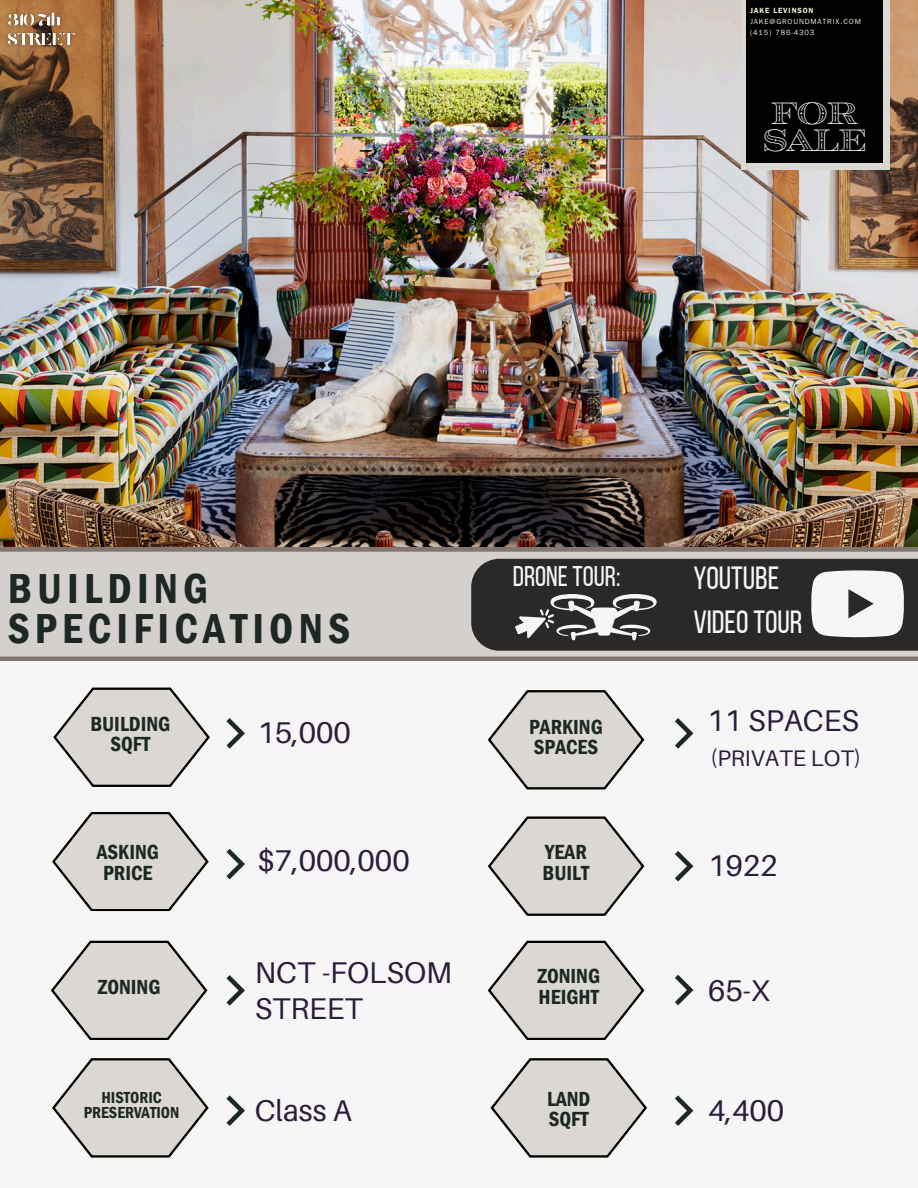
<style>
.page{position:relative;width:918px;height:1188px;background:#f6f6f6}
.page>*{position:absolute;margin:0;border:0;box-sizing:border-box;transform-origin:0 0}
.t1{font:43.05px/39.6px "Franklin Gothic LT Pro Dm Cn";letter-spacing:.12em;color:#1d2825}
.t2{font:32.1px/43.8px "Bebas Neue";color:#f6f6f6}
.t3{font:31.05px/27px "Rosella Deco";letter-spacing:-.05em;color:#f6f6f6}
.t4{font:30px/36px "Aileron";color:#2c1d3a}
.t5{font:28.35px "Bebas Neue";color:#f6f6f6}
.t6{font:22.5px "Aileron";color:#2c1d3a}
.t7{font:21px/20.2px "Franklin Gothic LT Pro Dm Cn";color:#1d2825}
.t8{font:16.35px "Franklin Gothic LT Pro Dm Cn";color:#1d2825}
.t9{font:7.5px "Franklin Gothic LT Pro";letter-spacing:.11em;color:#f2eddb}
.t10{font:7.5px "Franklin Gothic LT Pro Dm";letter-spacing:.11em;color:#f2eddb}
</style>
<div class="page">
<img style="left:0;top:0;width:918px;height:547px">
<svg style="left:118px;top:417px;width:5px;height:4px"></svg>
<svg style="left:0;top:547px;width:918px;height:114px;background:#c9c3c0"></svg>
<svg style="left:488px;top:690px;width:156px;height:99px"></svg>
<svg style="left:488px;top:817px;width:156px;height:99px"></svg>
<svg style="left:488px;top:941px;width:156px;height:99px"></svg>
<svg style="left:675px;top:718px;width:18px;height:31px"></svg>
<svg style="left:675px;top:851px;width:18px;height:31px"></svg>
<svg style="left:675px;top:975px;width:18px;height:30px"></svg>
<svg style="left:53px;top:688px;width:157px;height:99px"></svg>
<svg style="left:52px;top:812px;width:157px;height:99px"></svg>
<svg style="left:51px;top:941px;width:156px;height:99px"></svg>
<svg style="left:226px;top:718px;width:19px;height:31px"></svg>
<svg style="left:226px;top:849px;width:19px;height:30px"></svg>
<svg style="left:226px;top:975px;width:19px;height:31px"></svg>
<div style="left:741px;top:0;width:148px;height:169px;background:#dbd7d2"></div>
<div style="left:746px;top:0;width:136px;height:163px;background:#000"></div>
<svg style="left:52px;top:1058px;width:157px;height:100px"></svg>
<svg style="left:490px;top:1058px;width:157px;height:100px"></svg>
<svg style="left:226px;top:1096px;width:19px;height:30px"></svg>
<svg style="left:675px;top:1096px;width:18px;height:30px"></svg>
<svg style="left:471px;top:559px;width:447px;height:92px"></svg>
<img style="left:2px;top:6px;width:79px;height:47px">
<h3 class="t10" style="left:750px;top:8px;width:65px">JAKE LEVINSON</h3>
<p class="t9" style="left:750px;top:19px;width:112px">JAKE@GROUNDMATRIX.COM</p>
<h6 class="t9" style="left:750px;top:30px;width:66px">(415) 786-4303</h6>
<h5 class="t3" style="left:762px;top:97px;width:106px">FOR<br>SALE</h5>
<p class="t1" style="left:8px;top:576px;width:344px">BUILDING<br>SPECIFICATIONS</p>
<p class="t5" style="left:513px;top:565px;width:109px">DRONETOUR:</p>
<p class="t7" style="left:90px;top:716px;width:82px;text-align:center">BUILDING<br>SQFT</p>
<p class="t4" style="left:257px;top:714px;width:95px">15,000</p>
<p class="t7" style="left:529px;top:720px;width:75px">PARKING<br>SPACES</p>
<h2 class="t7" style="left:97px;top:845px;width:64px;text-align:center">ASKING<br>PRICE</h2>
<p class="t4" style="left:257px;top:842px;width:154px">$7,000,000</p>
<h5 class="t7" style="left:543px;top:845px;width:48px">YEAR<br>BUILT</h5>
<h5 class="t7" style="left:98px;top:980px;width:64px">ZONING</h5>
<h5 class="t8" style="left:101px;top:1091px;width:62px">HISTORIC</h5>
<h3 class="t8" style="left:84px;top:1107px;width:97px">PRESERVATION</h3>
<h2 class="t4" style="left:255px;top:953px;width:199px">NCT -FOLSOM<br>STREET</h2>
<h1 class="t7" style="left:537px;top:969px;width:64px">ZONING<br>HEIGHT</h1>
<h5 class="t4" style="left:255px;top:1092px;width:99px">Class A</h5>
<p class="t7" style="left:547px;top:1092px;width:45px">LAND</p>
<p class="t7" style="left:549px;top:1112px;width:42px">SQFT</p>
<p class="t2" style="left:693px;top:559px;width:111px">YOUTUBE<br>VIDEOTOUR</p>
<h4 class="t4" style="left:707px;top:702px;width:154px">11 SPACES</h4>
<h4 class="t6" style="left:710px;top:744px;width:153px">(PRIVATE LOT)</h4>
<p class="t4" style="left:708px;top:847px;width:71px">1922</p>
<p class="t4" style="left:708px;top:971px;width:63px">65-X</p>
<h3 class="t4" style="left:708px;top:1092px;width:78px">4,400</h3>
</div>
